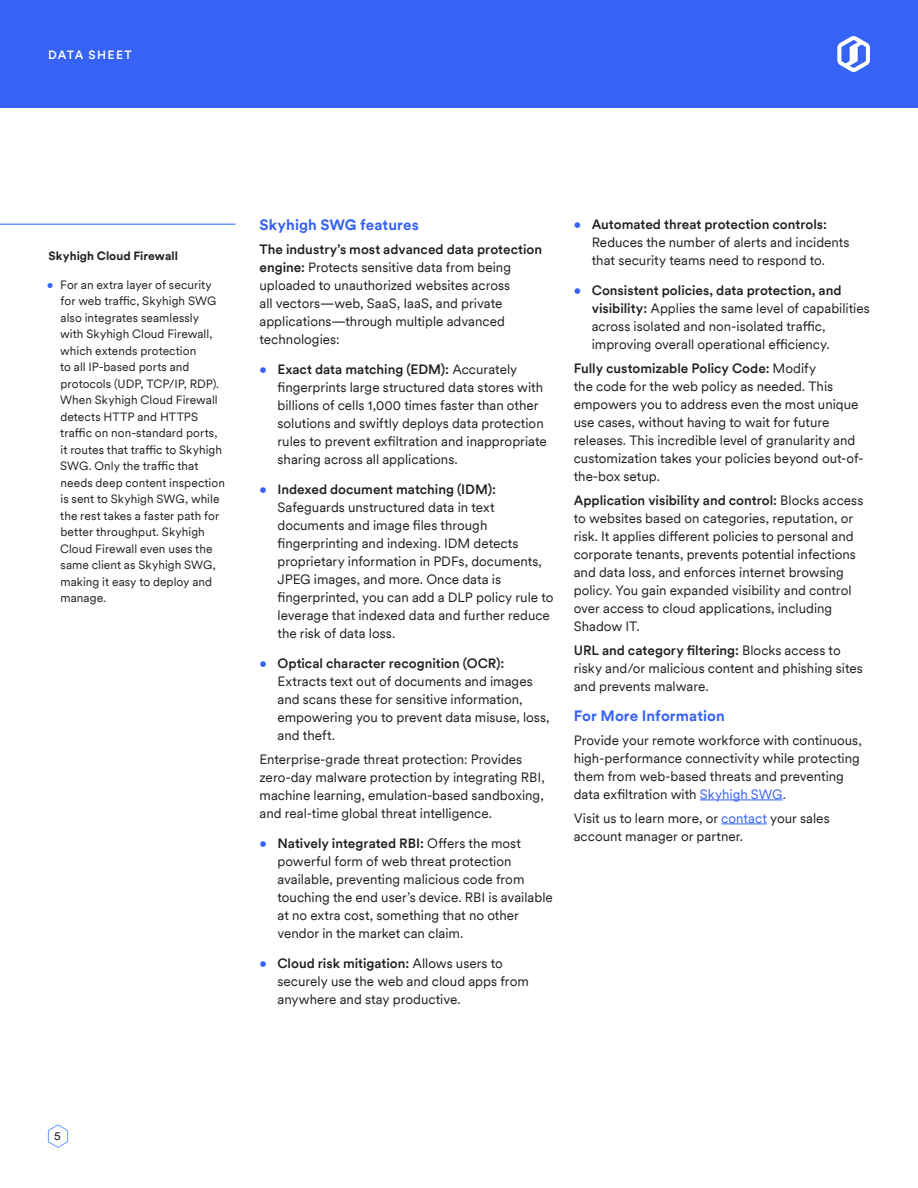
<style>
.page{position:relative;width:918px;height:1188px;background:#fff}
.page>*{position:absolute;margin:0;border:0;box-sizing:border-box;transform-origin:0 0}
.Sub_Head_2__10_16{font:700 15px "Circular XXTT";letter-spacing:.005em;color:#3663f5}
.Body_Copy__9_12{font:13.5px/18px "Circular XXTT";color:#231f20}
.t1{font:12px/16.5px "Circular XXTT";letter-spacing:.005em;color:#231f20}
.Sidebar_Head__8_11{font:700 12px "Circular XXTT";letter-spacing:.005em;color:#231f20}
.t2{font:500 12px "Circular XXTT";letter-spacing:.11em;color:#fff}
.t3{font:12px "Circular XXTT";color:#231f20}
.s1{color:#3663f5}
.s2{font-weight:500}
.s3{font-weight:500;color:#3663f5}
</style>
<div class="page">
<div style="left:0;top:0;width:918px;height:108px;background:#3663f5"></div>
<hr style="left:700px;top:800px;width:83px;height:1px;background:#3663f5">
<hr style="left:721px;top:824px;width:46px;height:1px;background:#3663f5">
<hr style="left:0;top:224px;width:236px;height:1px;background:#69f">
<svg style="left:48px;top:1124px;width:20px;height:24px"></svg>
<svg style="left:837px;top:36px;width:33px;height:36px"></svg>
<p class="t2" style="left:48px;top:47px;width:85px">DATA SHEET</p>
<p class="Sidebar_Head__8_11" style="left:48px;top:248px;width:131px">Skyhigh Cloud Firewall</p>
<p class="t1" style="left:60px;top:276px;width:166px;text-indent:-13px"><span class="s1">•</span> For an extra layer of security for web traffic, Skyhigh SWG also integrates seamlessly<br>with Skyhigh Cloud Firewall, which extends protection<br>to all IP-based ports and protocols (UDP, TCP/IP, RDP).<br>When Skyhigh Cloud Firewall detects HTTP and HTTPS traffic on non-standard ports, it routes that traffic to Skyhigh<br>SWG. Only the traffic that needs deep content inspection is sent to Skyhigh SWG, while the rest takes a faster path for better throughput. Skyhigh<br>Cloud Firewall even uses the same client as Skyhigh SWG, making it easy to deploy and manage.</p>
<p class="Sub_Head_2__10_16" style="left:260px;top:215px;width:161px">Skyhigh SWG features</p>
<p class="Body_Copy__9_12" style="left:260px;top:240px;width:284px"><span class="s2">The industry’s most advanced data protection engine:</span> Protects sensitive data from being uploaded to unauthorized websites across<br>all vectors—web, SaaS, IaaS, and private applications—through multiple advanced technologies:</p>
<p class="Body_Copy__9_12" style="left:278px;top:360px;width:271px;text-indent:-18px"><span class="s3">•</span> <span class="s2">Exact data matching (EDM):</span> Accurately fingerprints large structured data stores with billions of cells 1,000 times faster than other solutions and swiftly deploys data protection rules to prevent exfiltration and inappropriate sharing across all applications.</p>
<p class="Body_Copy__9_12" style="left:278px;top:480px;width:277px;text-indent:-18px"><span class="s3">•</span> <span class="s2">Indexed document matching (IDM):<br></span>Safeguards unstructured data in text documents and image files through fingerprinting and indexing. IDM detects proprietary information in PDFs, documents, JPEG images, and more. Once data is fingerprinted, you can add a DLP policy rule to leverage that indexed data and further reduce the risk of data loss.</p>
<p class="Body_Copy__9_12" style="left:278px;top:654px;width:274px;text-indent:-18px"><span class="s3">•</span> <span class="s2">Optical character recognition (OCR):<br></span>Extracts text out of documents and images and scans these for sensitive information, empowering you to prevent data misuse, loss, and theft.</p>
<p class="Body_Copy__9_12" style="left:260px;top:750px;width:287px">Enterprise-grade threat protection: Provides zero-day malware protection by integrating RBI, machine learning, emulation-based sandboxing, and real-time global threat intelligence.</p>
<p class="Body_Copy__9_12" style="left:278px;top:834px;width:277px;text-indent:-18px"><span class="s3">•</span> <span class="s2">Natively integrated RBI:</span> Offers the most powerful form of web threat protection available, preventing malicious code from touching the end user’s device. RBI is available at no extra cost, something that no other vendor in the market can claim.</p>
<p class="Body_Copy__9_12" style="left:278px;top:954px;width:253px;text-indent:-18px"><span class="s3">•</span> <span class="s2">Cloud risk mitigation:</span> Allows users to securely use the web and cloud apps from anywhere and stay productive.</p>
<p class="Body_Copy__9_12" style="left:592px;top:215px;width:259px;text-indent:-18px"><span class="s3">•</span> <span class="s2">Automated threat protection controls:<br></span>Reduces the number of alerts and incidents that security teams need to respond to.</p>
<p class="Body_Copy__9_12" style="left:592px;top:281px;width:280px;text-indent:-18px"><span class="s3">•</span> <span class="s2">Consistent policies, data protection, and visibility:</span> Applies the same level of capabilities across isolated and non-isolated traffic, improving overall operational efficiency.</p>
<p class="Body_Copy__9_12" style="left:574px;top:359px;width:291px"><span class="s2">Fully customizable Policy Code:</span> Modify<br>the code for the web policy as needed. This empowers you to address even the most unique use cases, without having to wait for future releases. This incredible level of granularity and customization takes your policies beyond out-of&shy;the-box setup.</p>
<p class="Body_Copy__9_12" style="left:574px;top:491px;width:291px"><span class="s2">Application visibility and control:</span> Blocks access to websites based on categories, reputation, or risk. It applies different policies to personal and corporate tenants, prevents potential infections and data loss, and enforces internet browsing policy. You gain expanded visibility and control over access to cloud applications, including Shadow IT.</p>
<p class="Body_Copy__9_12" style="left:574px;top:641px;width:291px"><span class="s2">URL and category filtering:</span> Blocks access to risky and/or malicious content and phishing sites and prevents malware.</p>
<p class="Sub_Head_2__10_16" style="left:574px;top:705px;width:153px">For More Information</p>
<p class="Body_Copy__9_12" style="left:574px;top:731px;width:290px">Provide your remote workforce with continuous, high-performance connectivity while protecting them from web-based threats and preventing data exfiltration with <span class="s1">Skyhigh SWG</span>.</p>
<p class="Body_Copy__9_12" style="left:574px;top:809px;width:257px">Visit us to learn more, or <span class="s1">contact</span> your sales account manager or partner.</p>
<p class="t3" style="left:54px;top:1128px;width:8px">5</p>
</div>
